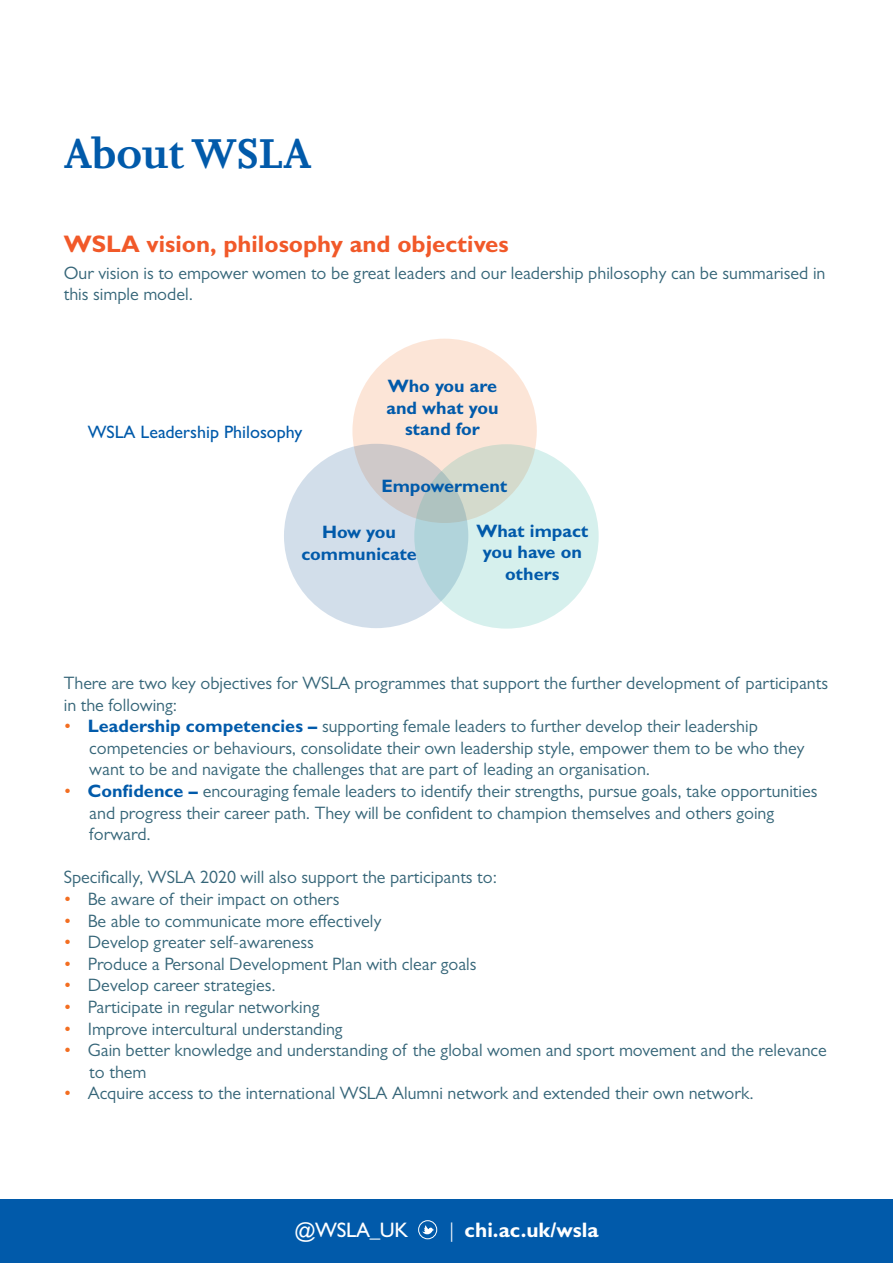
<style>
.page{position:relative;width:893px;height:1263px;background:#fff}
.page>*{position:absolute;margin:0;border:0;box-sizing:border-box;transform-origin:0 0}
.t1{font:700 48px "Joanna MT Std";color:#015aaa}
.t2{font:700 24px "Gill Sans MT Std";color:#f15929}
.t3{font:700 21px "Gill Sans MT Std";color:#fff}
.t4{font:500 21px "Gill Sans MT Std";letter-spacing:-.015em;color:#fff}
.t5{font:18px/21.6px "Gill Sans MT Std";color:#356578}
.t6{font:700 18px/21.6px "Gill Sans MT Std";color:#015aaa;text-align:center}
.t7{font:500 18px "Gill Sans MT Std";color:#015aaa}
.s1{color:#f36e21}
.s2{font-weight:700;color:#015aaa}
.s3{font-weight:300}
</style>
<div class="page">
<div style="left:0;top:1199px;width:893px;height:64px;background:#015aaa"></div>
<div style="left:418px;top:1220px;width:19px;height:19px;border:1px solid #fff;border-radius:50%"></div>
<svg style="left:422px;top:1225px;width:12px;height:10px"></svg>
<div style="left:352px;top:339px;width:185px;height:184px;background:#fce5d7;border-radius:50%"></div>
<div style="left:284px;top:444px;width:184px;height:184px;background:#01488d;border-radius:50%;opacity:.18"></div>
<div style="left:414px;top:444px;width:185px;height:185px;background:#1caa9a;border-radius:50%;opacity:.18"></div>
<p class="t1" style="left:64px;top:134px;width:250px">About WSLA</p>
<p class="t2" style="left:64px;top:236px;width:447px">WSLA vision, philosophy and objectives</p>
<p class="t5" style="left:64px;top:264px;width:763px">Our vision is to empower women to be great leaders and our leadership philosophy can be summarised in this simple model.</p>
<p class="t7" style="left:88px;top:421px;width:216px">WSLA Leadership Philosophy</p>
<p class="t6" style="left:386px;top:377px;width:114px">Who you are and what you stand for</p>
<p class="t6" style="left:381px;top:477px;width:128px">Empowerment</p>
<p class="t6" style="left:301px;top:523px;width:117px">How you communicate</p>
<p class="t6" style="left:476px;top:522px;width:113px">What impact you have on others</p>
<p class="t5" style="left:64px;top:674px;width:766px">There are two key objectives for WSLA programmes that support the further development of participants in the following:</p>
<p class="t5" style="left:89px;top:717px;width:717px;text-indent:-26px"><span class="s1">•</span> <span class="s2">Leadership competencies –</span> supporting female leaders to further develop their leadership competencies or behaviours, consolidate their own leadership style, empower them to be who they want to be and navigate the challenges that are part of leading an organisation.</p>
<p class="t5" style="left:89px;top:782px;width:730px;text-indent:-26px"><span class="s1">•</span> <span class="s2">Confidence –</span> encouraging female leaders to identify their strengths, pursue goals, take opportunities and progress their career path. They will be confident to champion themselves and others going forward.</p>
<p class="t5" style="left:64px;top:868px;width:435px">Specifically, WSLA 2020 will also support the participants to:</p>
<p class="t5" style="left:64px;top:890px;width:277px"><span class="s1">•</span> Be aware of their impact on others</p>
<p class="t5" style="left:64px;top:912px;width:319px"><span class="s1">•</span> Be able to communicate more effectively</p>
<p class="t5" style="left:64px;top:933px;width:252px"><span class="s1">•</span> Develop greater self-awareness</p>
<p class="t5" style="left:64px;top:955px;width:414px"><span class="s1">•</span> Produce a Personal Development Plan with clear goals</p>
<p class="t5" style="left:64px;top:976px;width:213px"><span class="s1">•</span> Develop career strategies.</p>
<p class="t5" style="left:64px;top:998px;width:257px"><span class="s1">•</span> Participate in regular networking</p>
<p class="t5" style="left:64px;top:1020px;width:280px"><span class="s1">•</span> Improve intercultural understanding</p>
<p class="t5" style="left:89px;top:1041px;width:739px;text-indent:-26px"><span class="s1">•</span> Gain better knowledge and understanding of the global women and sport movement and the relevance to them</p>
<p class="t5" style="left:64px;top:1084px;width:691px"><span class="s1">•</span> Acquire access to the international WSLA Alumni network and extended their own network.</p>
<p class="t4" style="left:294px;top:1217px;width:115px">@WSLA_UK</p>
<p class="t3" style="left:449px;top:1222px;width:151px"><span class="s3">|</span> chi.ac.uk/wsla</p>
</div>
